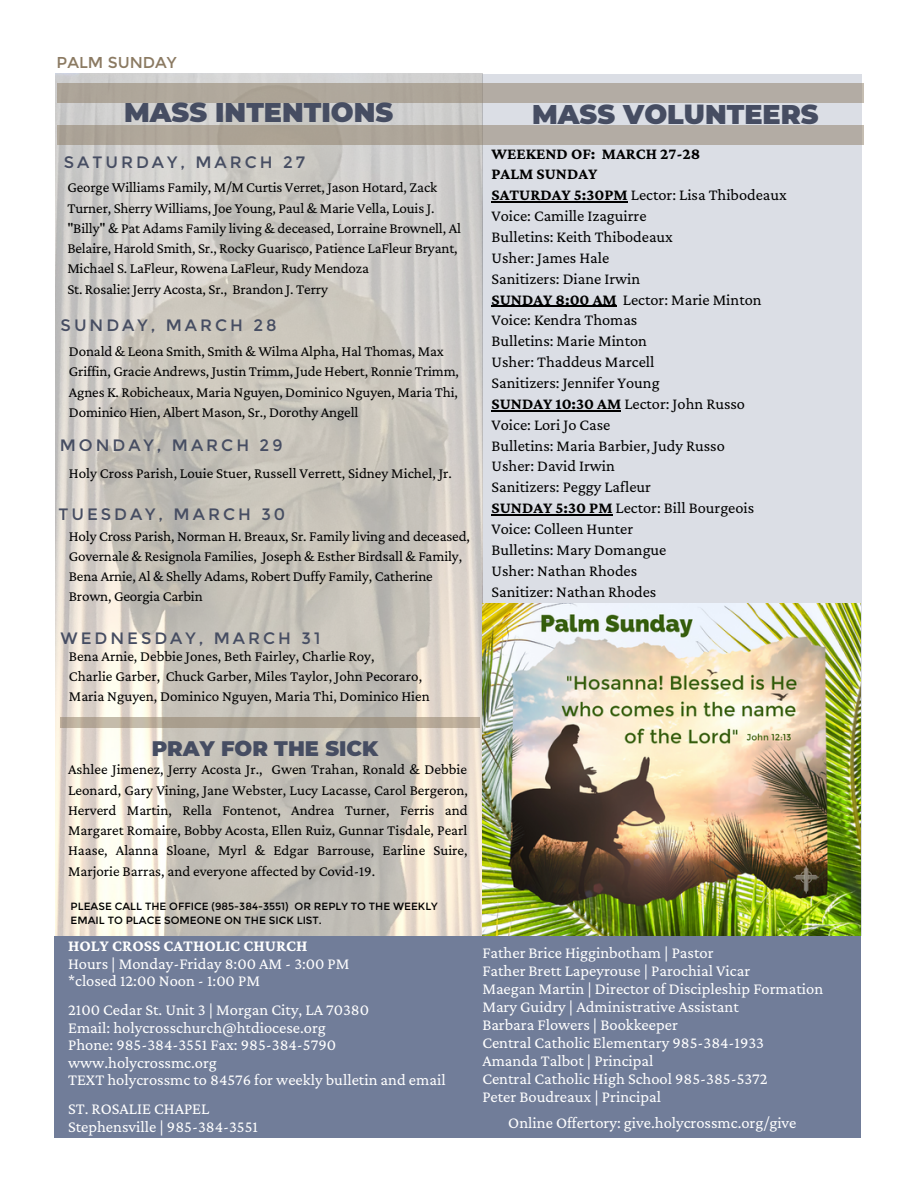
<style>
.page{position:relative;width:918px;height:1188px;background:#fff}
.page>*{position:absolute;margin:0;border:0;box-sizing:border-box;transform-origin:0 0}
.t1{font:900 27px "Montserrat";color:#464d62}
.t2{font:900 21px "Montserrat";color:#464d62}
.t3{font:16.5px "Crimson Pro";color:#fff}
.t4{font:16.5px "Montserrat";letter-spacing:.18em;color:#464d62}
.t5{font:700 16.5px "Crimson Pro";color:#fff}
.t6{font:16.35px "Crimson Pro";color:#000}
.t7{font:700 16.35px "Crimson Pro";color:#000}
.t8{font:15.75px "Montserrat";color:#8b7a62}
.t9{font:15px/20.2px "Crimson Pro";letter-spacing:-.01em;color:#000}
.t10{font:10.5px/14px "Montserrat";color:#000}
.s1{font-weight:700}
</style>
<div class="page">
<div style="left:482px;top:74px;width:380px;height:861px;background:#dbdee5"></div>
<img style="left:56px;top:74px;width:426px;height:862px">
<div style="left:57px;top:126px;width:807px;height:19px;background:#b1a89c"></div>
<div style="left:57px;top:83px;width:807px;height:19px;background:#b1a99d"></div>
<svg style="left:60px;top:717px;width:420px;height:10px;background:#b0a493"></svg>
<div style="left:54px;top:936px;width:807px;height:201px;background:#717d99"></div>
<img style="left:482px;top:604px;width:378px;height:331px">
<hr style="left:492px;top:201px;width:136px;height:2px;background:#000">
<hr style="left:492px;top:306px;width:125px;height:1px;background:#000">
<hr style="left:492px;top:410px;width:129px;height:1px;background:#000">
<hr style="left:492px;top:514px;width:121px;height:2px;background:#000">
<p class="t8" style="left:57px;top:53px;width:122px">PALM SUNDAY</p>
<p class="t1" style="left:124px;top:96px;width:271px">MASS INTENTIONS</p>
<p class="t4" style="left:64px;top:152px;width:243px">SATURDAY, MARCH 27</p>
<p class="t9" style="left:67px;top:177px;width:395px">George Williams Family, M/M Curtis Verret, Jason Hotard, Zack Turner, Sherry Williams, Joe Young, Paul &amp; Marie Vella, Louis J. "Billy" &amp; Pat Adams Family living &amp; deceased, Lorraine Brownell, Al Belaire, Harold Smith, Sr., Rocky Guarisco, Patience LaFleur Bryant, Michael S. LaFleur, Rowena LaFleur, Rudy Mendoza</p>
<p class="t9" style="left:67px;top:278px;width:262px">St. Rosalie: Jerry Acosta, Sr., Brandon J. Terry</p>
<p class="t4" style="left:61px;top:315px;width:218px">SUNDAY, MARCH 28</p>
<p class="t9" style="left:69px;top:341px;width:392px">Donald &amp; Leona Smith, Smith &amp; Wilma Alpha, Hal Thomas, Max Griffin, Gracie Andrews, Justin Trimm, Jude Hebert, Ronnie Trimm, Agnes K. Robicheaux, Maria Nguyen, Dominico Nguyen, Maria Thi, Dominico Hien, Albert Mason, Sr., Dorothy Angell</p>
<p class="t4" style="left:60px;top:435px;width:224px">MONDAY, MARCH 29</p>
<p class="t9" style="left:69px;top:463px;width:385px">Holy Cross Parish, Louie Stuer, Russell Verrett, Sidney Michel, Jr.</p>
<p class="t4" style="left:59px;top:504px;width:228px">TUESDAY, MARCH 30</p>
<p class="t9" style="left:69px;top:525px;width:402px">Holy Cross Parish, Norman H. Breaux, Sr. Family living and deceased, Governale &amp; Resignola Families, Joseph &amp; Esther Birdsall &amp; Family, Bena Arnie, Al &amp; Shelly Adams, Robert Duffy Family, Catherine Brown, Georgia Carbin</p>
<p class="t4" style="left:61px;top:628px;width:261px">WEDNESDAY, MARCH 31</p>
<p class="t9" style="left:69px;top:645px;width:307px">Bena Arnie, Debbie Jones, Beth Fairley, Charlie Roy,</p>
<p class="t9" style="left:69px;top:666px;width:355px">Charlie Garber, Chuck Garber, Miles Taylor, John Pecoraro,</p>
<p class="t9" style="left:69px;top:686px;width:362px">Maria Nguyen, Dominico Nguyen, Maria Thi, Dominico Hien</p>
<p class="t1" style="left:532px;top:97px;width:288px">MASS VOLUNTEERS</p>
<p class="t7" style="left:492px;top:144px;width:210px">WEEKEND OF: MARCH 27-28</p>
<p class="t7" style="left:492px;top:165px;width:107px">PALM SUNDAY</p>
<p class="t6" style="left:492px;top:186px;width:297px"><span class="s1">SATURDAY 5:30PM</span> Lector: Lisa Thibodeaux</p>
<p class="t6" style="left:492px;top:206px;width:157px">Voice: Camille Izaguirre</p>
<p class="t6" style="left:492px;top:227px;width:183px">Bulletins: Keith Thibodeaux</p>
<p class="t6" style="left:492px;top:248px;width:119px">Usher: James Hale</p>
<p class="t6" style="left:492px;top:269px;width:150px">Sanitizers: Diane Irwin</p>
<p class="t6" style="left:492px;top:290px;width:272px"><span class="s1">SUNDAY 8:00 AM</span> Lector: Marie Minton</p>
<p class="t6" style="left:492px;top:311px;width:147px">Voice: Kendra Thomas</p>
<p class="t6" style="left:492px;top:332px;width:157px">Bulletins: Marie Minton</p>
<p class="t6" style="left:492px;top:352px;width:164px">Usher: Thaddeus Marcell</p>
<p class="t6" style="left:492px;top:373px;width:170px">Sanitizers: Jennifer Young</p>
<p class="t6" style="left:492px;top:394px;width:255px"><span class="s1">SUNDAY 10:30 AM</span> Lector: John Russo</p>
<p class="t6" style="left:492px;top:415px;width:120px">Voice: Lori Jo Case</p>
<p class="t6" style="left:492px;top:436px;width:235px">Bulletins: Maria Barbier, Judy Russo</p>
<p class="t6" style="left:492px;top:457px;width:125px">Usher: David Irwin</p>
<p class="t6" style="left:492px;top:478px;width:161px">Sanitizers: Peggy Lafleur</p>
<p class="t6" style="left:492px;top:499px;width:264px"><span class="s1">SUNDAY 5:30 PM</span> Lector: Bill Bourgeois</p>
<p class="t6" style="left:492px;top:519px;width:143px">Voice: Colleen Hunter</p>
<p class="t6" style="left:492px;top:540px;width:176px">Bulletins: Mary Domangue</p>
<p class="t6" style="left:492px;top:561px;width:147px">Usher: Nathan Rhodes</p>
<p class="t6" style="left:492px;top:582px;width:166px">Sanitizer: Nathan Rhodes</p>
<p class="t2" style="left:152px;top:736px;width:228px">PRAY FOR THE SICK</p>
<p class="t9" style="left:68px;top:759px;width:401px;text-align:justify">Ashlee Jimenez, Jerry Acosta Jr., Gwen Trahan, Ronald &amp; Debbie Leonard, Gary Vining, Jane Webster, Lucy Lacasse, Carol Bergeron, Herverd Martin, Rella Fontenot, Andrea Turner, Ferris and Margaret Romaire, Bobby Acosta, Ellen Ruiz, Gunnar Tisdale, Pearl Haase, Alanna Sloane, Myrl &amp; Edgar Barrouse, Earline Suire, Marjorie Barras, and everyone affected by Covid-19.</p>
<p class="t10" style="left:71px;top:900px;width:369px">PLEASE CALL THE OFFICE (985-384-3551) OR REPLY TO THE WEEKLY<br>EMAIL TO PLACE SOMEONE ON THE SICK LIST.</p>
<p class="t5" style="left:68px;top:936px;width:241px">HOLY CROSS CATHOLIC CHURCH</p>
<p class="t3" style="left:68px;top:954px;width:283px">Hours | Monday-Friday 8:00 AM - 3:00 PM</p>
<p class="t3" style="left:68px;top:971px;width:193px">*closed 12:00 Noon - 1:00 PM</p>
<p class="t3" style="left:68px;top:1000px;width:303px">2100 Cedar St. Unit 3 | Morgan City, LA 70380</p>
<p class="t3" style="left:68px;top:1018px;width:259px">Email: holycrosschurch@htdiocese.org</p>
<p class="t3" style="left:68px;top:1035px;width:269px">Phone: 985-384-3551 Fax: 985-384-5790</p>
<p class="t3" style="left:68px;top:1053px;width:150px">www.holycrossmc.org</p>
<p class="t3" style="left:68px;top:1070px;width:379px">TEXT holycrossmc to 84576 for weekly bulletin and email</p>
<p class="t3" style="left:68px;top:1099px;width:143px">ST. ROSALIE CHAPEL</p>
<p class="t3" style="left:68px;top:1118px;width:191px">Stephensville | 985-384-3551</p>
<p class="t3" style="left:482px;top:944px;width:233px">Father Brice Higginbotham | Pastor</p>
<p class="t3" style="left:482px;top:962px;width:269px">Father Brett Lapeyrouse | Parochial Vicar</p>
<p class="t3" style="left:482px;top:980px;width:342px">Maegan Martin | Director of Discipleship Formation</p>
<p class="t3" style="left:482px;top:998px;width:258px">Mary Guidry | Administrative Assistant</p>
<p class="t3" style="left:482px;top:1016px;width:197px">Barbara Flowers | Bookkeeper</p>
<p class="t3" style="left:482px;top:1034px;width:283px">Central Catholic Elementary 985-384-1933</p>
<p class="t3" style="left:482px;top:1052px;width:173px">Amanda Talbot | Principal</p>
<p class="t3" style="left:482px;top:1070px;width:287px">Central Catholic High School 985-385-5372</p>
<p class="t3" style="left:482px;top:1088px;width:180px">Peter Boudreaux | Principal</p>
<p class="t3" style="left:508px;top:1114px;width:290px">Online Offertory: give.holycrossmc.org/give</p>
</div>
